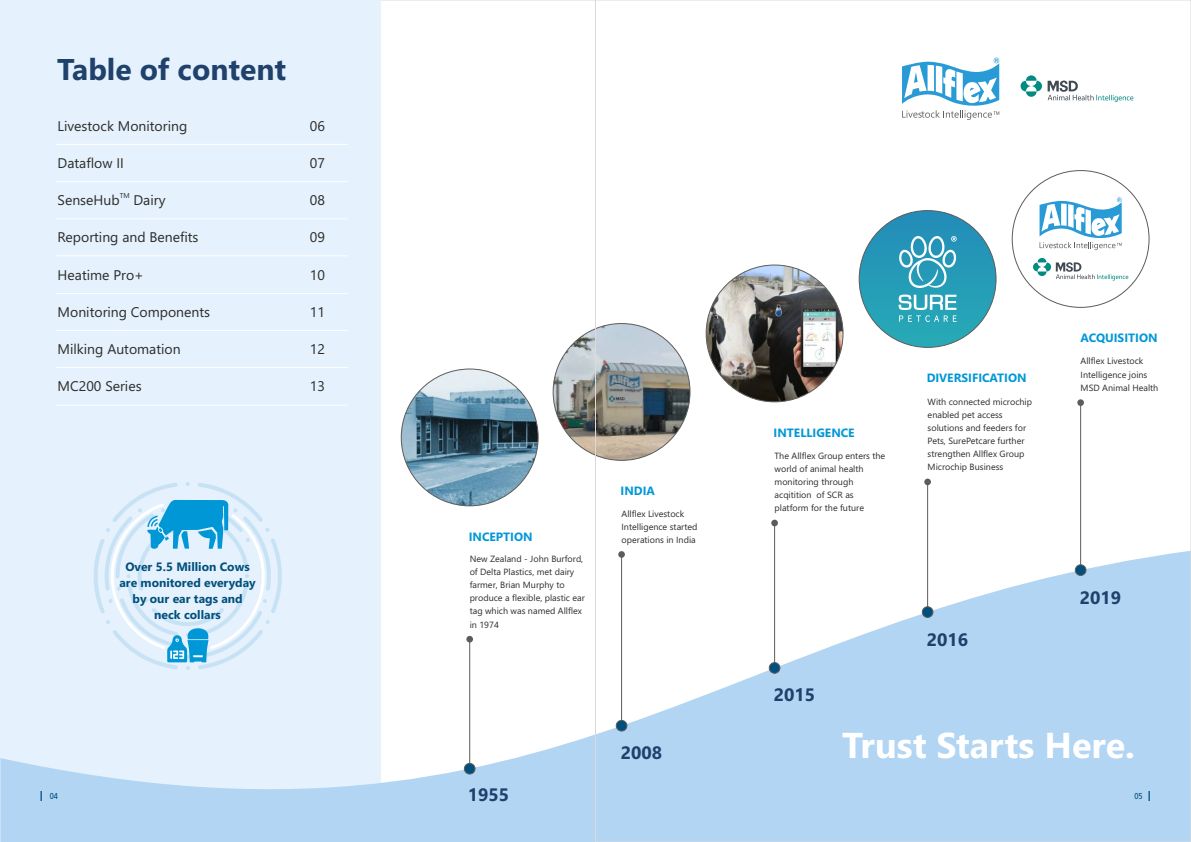
<style>
.page{position:relative;width:1191px;height:842px;background:#fff}
.page>*{position:absolute;margin:0;border:0;box-sizing:border-box;transform-origin:0 0}
.t1{font:700 36px "Segoe UI";color:#fff}
.t2{font:700 30px "Segoe UI";color:#1f416b}
.t3{font:700 18px "Segoe UI";color:#1f416b}
.t4{font:14px "Segoe UI";color:#2b2b2a}
.t5{font:700 12.1px/16.1px "Segoe UI";color:#004f7d;text-align:center}
.t6{font:700 12px "Segoe UI";color:#0097d7}
.t7{font:700 12px "Frutiger Cnd";color:#004f7d}
.t8{font:9px/13.2px "Segoe UI";color:#2b2b2a}
.t9{font:9px "Frutiger Cnd";color:#004f7d}
.t10{font:7px "Segoe UI";color:#2b2b2a}
.s1{font-weight:400;font-size:9px}
.s2{font-weight:700}
.s3{font-weight:700;font-size:12px}
</style>
<div class="page">
<div style="left:0;top:0;width:380px;height:842px;background:#e5f1fc"></div>
<hr style="left:56px;top:144px;width:292px;height:1px;background:#fff">
<hr style="left:56px;top:181px;width:292px;height:1px;background:#fff">
<hr style="left:56px;top:219px;width:292px;height:1px;background:#fff">
<hr style="left:56px;top:256px;width:292px;height:1px;background:#fff">
<hr style="left:56px;top:293px;width:292px;height:1px;background:#fff">
<hr style="left:56px;top:330px;width:292px;height:1px;background:#fff">
<hr style="left:56px;top:367px;width:292px;height:1px;background:#fff">
<hr style="left:56px;top:405px;width:292px;height:1px;background:#fff">
<svg style="left:0;top:551px;width:1189px;height:291px;fill:#b1d5f2"></svg>
<svg style="left:902px;top:58px;width:97px;height:62px"></svg>
<svg style="left:1020px;top:75px;width:113px;height:27px"></svg>
<hr style="left:469px;top:639px;width:1px;height:129px;background:#5c5c5b">
<div style="left:464px;top:763px;width:11px;height:11px;background:#004f7d;border:1px solid #5c5c5b;border-radius:50%"></div>
<hr style="left:621px;top:554px;width:1px;height:172px;background:#5c5c5b">
<div style="left:616px;top:720px;width:11px;height:11px;background:#004f7d;border:1px solid #5c5c5b;border-radius:50%"></div>
<img style="left:401px;top:369px;width:137px;height:137px;border-radius:50%">
<img style="left:553px;top:323px;width:137px;height:137px;border-radius:50%">
<hr style="left:774px;top:523px;width:1px;height:145px;background:#5c5c5b">
<img style="left:706px;top:265px;width:137px;height:137px;border-radius:50%">
<hr style="left:1080px;top:402px;width:1px;height:168px;background:#5c5c5b">
<div style="left:1074px;top:564px;width:12px;height:12px;background:#004f7d;border:1px solid #5c5c5b;border-radius:50%"></div>
<div style="left:1011px;top:170px;width:138px;height:138px;background:#fff;border:1px solid #5c5c5b;border-radius:50%"></div>
<svg style="left:1039px;top:197px;width:82px;height:53px"></svg>
<svg style="left:1033px;top:258px;width:95px;height:23px"></svg>
<div style="left:466px;top:636px;width:7px;height:6px;background:#5c5c5b;border-radius:50%"></div>
<div style="left:618px;top:551px;width:7px;height:7px;background:#5c5c5b;border-radius:50%"></div>
<div style="left:1077px;top:399px;width:7px;height:7px;background:#5c5c5b;border-radius:50%"></div>
<hr style="left:927px;top:482px;width:1px;height:130px;background:#5c5c5b">
<div style="left:768px;top:662px;width:12px;height:12px;background:#004f7d;border:1px solid #5c5c5b;border-radius:50%"></div>
<div style="left:771px;top:520px;width:7px;height:6px;background:#5c5c5b;border-radius:50%"></div>
<div style="left:921px;top:606px;width:12px;height:12px;background:#004f7d;border:1px solid #5c5c5b;border-radius:50%"></div>
<div style="left:924px;top:479px;width:7px;height:6px;background:#5c5c5b;border-radius:50%"></div>
<div style="left:859px;top:211px;width:137px;height:136px;background:linear-gradient(to bottom,#248bb7,#28a9b5);border-radius:50%"></div>
<svg style="left:898px;top:295px;width:58px;height:27px"></svg>
<svg style="left:899px;top:236px;width:57px;height:52px"></svg>
<svg style="left:94px;top:482px;width:188px;height:188px"></svg>
<h2 class="t2" style="left:57px;top:52px;width:230px">Table of content</h2>
<h3 class="t4" style="left:58px;top:118px;width:131px">Livestock Monitoring</h3>
<h3 class="t4" style="left:310px;top:118px;width:17px">06</h3>
<h3 class="t4" style="left:58px;top:155px;width:68px">Dataflow II</h3>
<h3 class="t4" style="left:310px;top:155px;width:17px">07</h3>
<p class="t10" style="left:120px;top:192px;width:11px">TM</p>
<h3 class="t4" style="left:58px;top:192px;width:109px">SenseHub Dairy</h3>
<h3 class="t4" style="left:310px;top:192px;width:17px">08</h3>
<h3 class="t4" style="left:58px;top:229px;width:142px">Reporting and Benefits</h3>
<h3 class="t4" style="left:310px;top:229px;width:17px">09</h3>
<h3 class="t4" style="left:58px;top:267px;width:88px">Heatime Pro+</h3>
<h3 class="t4" style="left:310px;top:267px;width:17px">10</h3>
<h3 class="t4" style="left:58px;top:304px;width:154px">Monitoring Components</h3>
<h3 class="t4" style="left:310px;top:304px;width:17px">11</h3>
<h3 class="t4" style="left:58px;top:341px;width:125px">Milking Automation</h3>
<h3 class="t4" style="left:310px;top:341px;width:17px">12</h3>
<h3 class="t4" style="left:58px;top:378px;width:85px">MC200 Series</h3>
<h3 class="t4" style="left:310px;top:378px;width:17px">13</h3>
<h3 class="t5" style="left:119px;top:558px;width:138px">Over 5.5 Million Cows are monitored everyday by our ear tags and neck collars</h3>
<h3 class="t6" style="left:469px;top:530px;width:65px">INCEPTION</h3>
<p class="t8" style="left:470px;top:552px;width:117px">New Zealand ‐ John Burford, of Delta Plastics, met dairy farmer, Brian Murphy to produce a flexible, plastic ear tag which was named Allflex in 1974</p>
<h3 class="t6" style="left:620px;top:484px;width:36px">INDIA</h3>
<p class="t8" style="left:621px;top:507px;width:77px">Allflex Livestock<br>Intelligence started operations in India</p>
<h3 class="t3" style="left:621px;top:742px;width:43px">2008</h3>
<h3 class="t6" style="left:773px;top:425px;width:83px">INTELLIGENCE</h3>
<p class="t8" style="left:774px;top:449px;width:112px">The Allflex Group enters the world of animal health monitoring through acqitition of SCR as platform for the future</p>
<h3 class="t6" style="left:926px;top:371px;width:101px">DIVERSIFICATION</h3>
<p class="t8" style="left:927px;top:395px;width:106px">With connected microchip enabled pet access solutions and feeders for<br>Pets, SurePetcare further strengthen Allflex Group<br>Microchip Business</p>
<h3 class="t3" style="left:774px;top:685px;width:43px">2015</h3>
<h3 class="t3" style="left:927px;top:629px;width:43px">2016</h3>
<h3 class="t6" style="left:1080px;top:331px;width:79px">ACQUISITION</h3>
<p class="t8" style="left:1080px;top:355px;width:79px">Allflex Livestock<br>Intelligence joins<br>MSD Animal Health</p>
<h3 class="t3" style="left:1080px;top:587px;width:43px">2019</h3>
<h1 class="t1" style="left:842px;top:725px;width:294px">Trust Starts Here.</h1>
<h3 class="t3" style="left:468px;top:784px;width:43px">1955</h3>
<h3 class="t7" style="left:39px;top:788px;width:20px">|  <span class="s1">04</span></h3>
<p class="t9" style="left:1134px;top:791px;width:19px">05<span class="s2">  </span><span class="s3">|</span></p>
</div>
